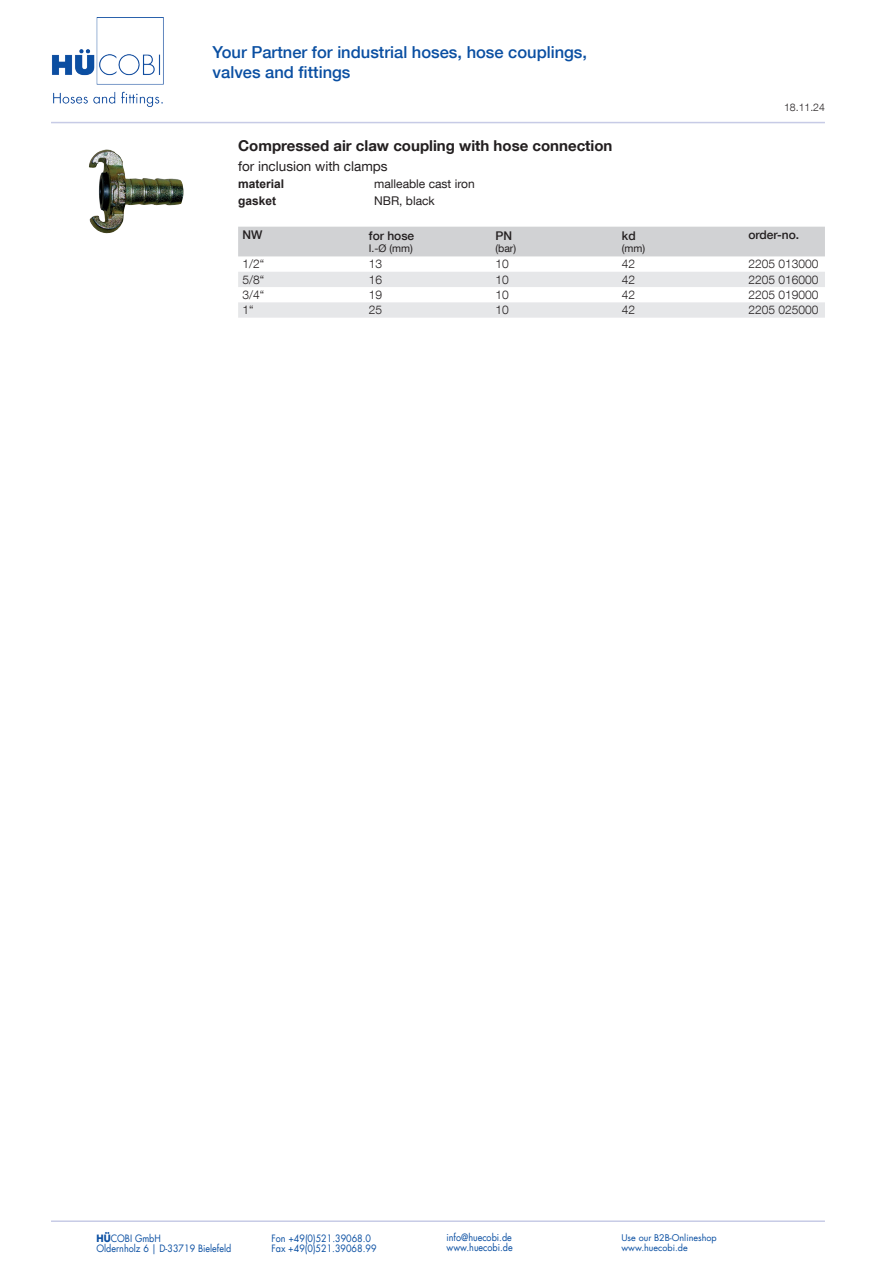
<style>
.page{position:relative;width:893px;height:1263px;background:#fff}
.page>*{position:absolute;margin:0;border:0;box-sizing:border-box;transform-origin:0 0}
.t1{font:500 16.5px/19.8px "Helvetica Neue LT Com";color:#0a4fa2}
.t2{font:700 15px "Helvetica Neue LT Com";color:#231f20}
.t3{font:13.5px "Helvetica Neue LT Com";color:#231f20}
.t4{font:300 12px "Helvetica Neue LT Com";color:#231f20}
.t5{font:12px "Helvetica Neue LT Com";color:#231f20}
.t6{font:500 12px "Helvetica Neue LT Com";color:#231f20}
.t7{font:700 12px "Arial";color:#231f20}
.t8{font:10.5px "Helvetica Neue LT Com";color:#231f20}
.t9{font:300 10.5px "Helvetica Neue LT Com";color:#231f20}
.t10{font:9.9px "Futura LT";color:#0a4fa2;scale:.91 1}
.t11{font:9px "Futura LT";color:#0a4fa2}
.s1{font-weight:700}
</style>
<div class="page">
<hr style="left:51px;top:122px;width:774px;height:1px;background:#c7cbe6">
<hr style="left:51px;top:1220px;width:774px;height:2px;background:#c7cbe6">
<img style="left:52px;top:17px;width:112px;height:90px">
<div style="left:238px;top:227px;width:587px;height:29px;background:#d1d2d4"></div>
<svg style="left:238px;top:272px;width:587px;height:46px"></svg>
<img style="left:89px;top:149px;width:95px;height:85px">
<h1 class="t1" style="left:213px;top:42px;width:376px">Your Partner for industrial hoses, hose couplings, valves and fittings</h1>
<h2 class="t2" style="left:238px;top:136px;width:376px">Compressed air claw coupling with hose connection</h2>
<h3 class="t3" style="left:238px;top:158px;width:151px">for inclusion with clamps</h3>
<p class="t7" style="left:238px;top:175px;width:48px">material</p>
<p class="t5" style="left:374px;top:176px;width:102px">malleable cast iron</p>
<p class="t7" style="left:238px;top:193px;width:40px">gasket</p>
<p class="t5" style="left:374px;top:194px;width:62px">NBR, black</p>
<p class="t6" style="left:242px;top:227px;width:21px">NW</p>
<p class="t6" style="left:369px;top:228px;width:47px">for hose</p>
<p class="t8" style="left:369px;top:242px;width:45px">I.-Ø (mm)</p>
<p class="t6" style="left:495px;top:228px;width:18px">PN</p>
<p class="t8" style="left:495px;top:242px;width:22px">(bar)</p>
<p class="t6" style="left:622px;top:228px;width:15px">kd</p>
<p class="t8" style="left:622px;top:242px;width:25px">(mm)</p>
<p class="t9" style="left:784px;top:101px;width:42px">18.11.24</p>
<p class="t6" style="left:748px;top:227px;width:52px">order-no.</p>
<p class="t4" style="left:242px;top:257px;width:23px">1/2“</p>
<p class="t4" style="left:369px;top:257px;width:15px">13</p>
<p class="t4" style="left:495px;top:257px;width:15px">10</p>
<p class="t4" style="left:622px;top:257px;width:15px">42</p>
<p class="t4" style="left:748px;top:257px;width:72px">2205 013000</p>
<p class="t4" style="left:242px;top:272px;width:23px">5/8“</p>
<p class="t4" style="left:369px;top:272px;width:15px">16</p>
<p class="t4" style="left:495px;top:272px;width:15px">10</p>
<p class="t4" style="left:622px;top:272px;width:15px">42</p>
<p class="t4" style="left:748px;top:272px;width:72px">2205 016000</p>
<p class="t4" style="left:242px;top:287px;width:23px">3/4“</p>
<p class="t4" style="left:369px;top:287px;width:15px">19</p>
<p class="t4" style="left:495px;top:287px;width:15px">10</p>
<p class="t4" style="left:622px;top:287px;width:15px">42</p>
<p class="t4" style="left:748px;top:287px;width:72px">2205 019000</p>
<p class="t4" style="left:242px;top:303px;width:13px">1“</p>
<p class="t4" style="left:369px;top:303px;width:15px">25</p>
<p class="t4" style="left:495px;top:303px;width:15px">10</p>
<p class="t4" style="left:622px;top:303px;width:15px">42</p>
<p class="t4" style="left:748px;top:303px;width:72px">2205 025000</p>
<p class="t10" style="left:97px;top:1232px;width:72px"><span class="s1">HÜ</span>COBI GmbH</p>
<p class="t10" style="left:271px;top:1232px;width:111px">Fon +49(0)521.39068.0</p>
<p class="t10" style="left:446px;top:1231px;width:73px">info@huecobi.de</p>
<p class="t11" style="left:621px;top:1231px;width:97px">Use our B2B-Onlineshop</p>
<p class="t10" style="left:97px;top:1242px;width:150px">Oldernholz 6 | D-33719 Bielefeld</p>
<p class="t10" style="left:271px;top:1242px;width:117px">Fax +49(0)521.39068.99</p>
<p class="t10" style="left:446px;top:1241px;width:74px">www.huecobi.de</p>
<p class="t11" style="left:621px;top:1242px;width:68px">www.huecobi.de</p>
</div>
